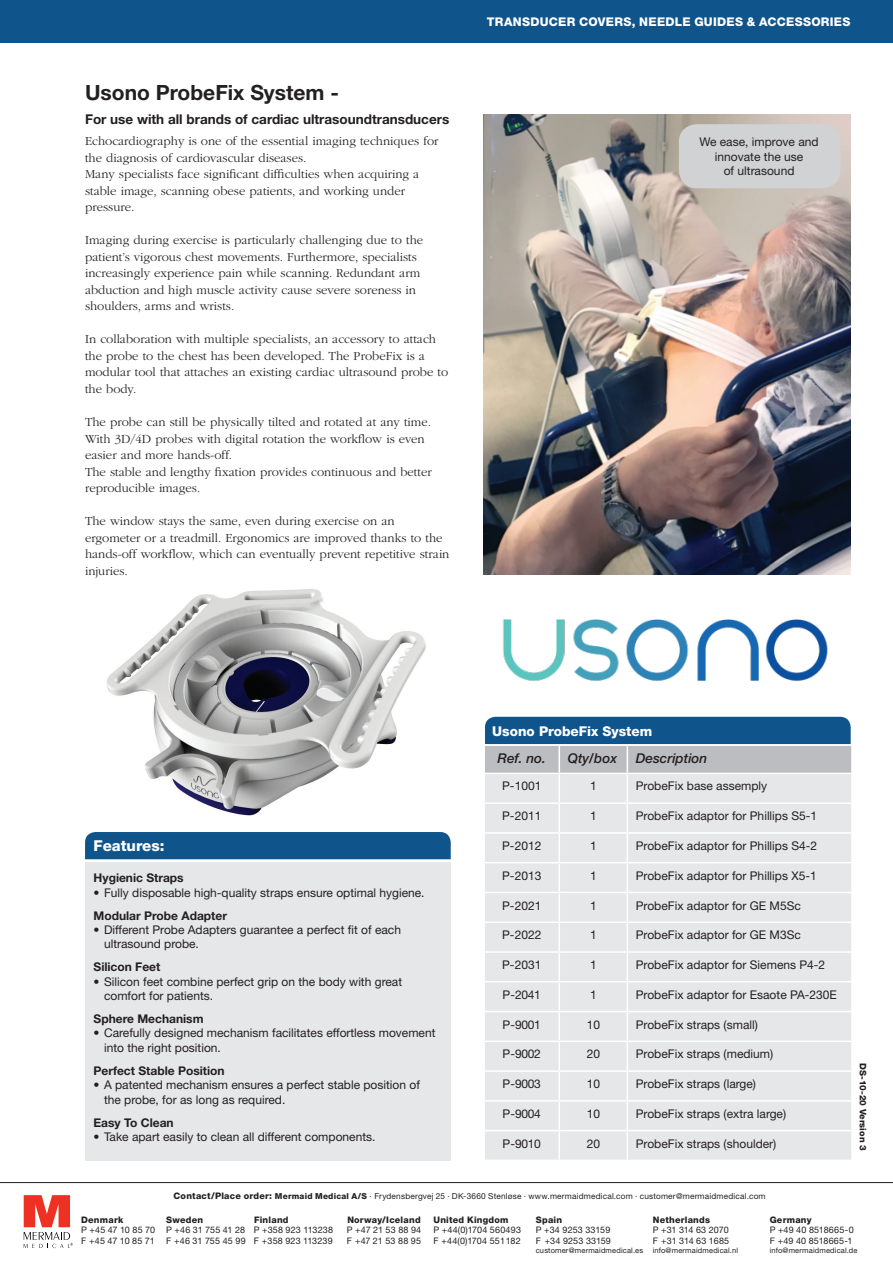
<style>
.page{position:relative;width:893px;height:1263px;background:#fff}
.page>*{position:absolute;margin:0;border:0;box-sizing:border-box;transform-origin:0 0}
.t1{font:700 21px "Helvetica Neue LT Std";color:#231f20}
.t2{font:800 15px "Helvetica Neue LT Std";color:#fff}
.t3{font:700 13.5px "Helvetica Neue LT Std";color:#231f20}
.t4{font:italic 500 13.5px "Helvetica Neue LT Std";color:#231f20}
.t5{font:800 13.5px "Helvetica Neue LT Std";color:#fff}
.t6{font:300 12.75px/16.5px "ITC Garamond Std";color:#231f20}
.t7{font:12px/14.4px "Helvetica Neue LT Std";color:#231f20}
.t8{font:700 12px "Helvetica Neue LT Std";color:#231f20}
.t9{font:800 12px "Helvetica Neue LT Std";letter-spacing:.025em;color:#fff}
.t10{font:9px/10.8px "Helvetica Neue LT Std";letter-spacing:.02em;color:#231f20}
.t11{font:800 9px "Helvetica Neue LT Std";letter-spacing:.025em;color:#231f20}
.t12{font:9px/10.8px "Helvetica Neue LT Std";letter-spacing:-.01em;color:#231f20}
.t13{font:9px/10.8px "Helvetica Neue LT Std";letter-spacing:-.005em;color:#231f20}
.t14{font:800 9px "Helvetica Neue LT Std";color:#231f20}
.t15{font:8.25px "Helvetica Neue LT Std";letter-spacing:.025em;color:#231f20}
.t16{font:7.5px "Helvetica Neue LT Std";letter-spacing:.02em;color:#231f20}
.s1{font-weight:800;font-size:9px}
.s2{font-weight:800}
</style>
<div class="page">
<hr style="left:0;top:1182px;width:893px;height:1px;background:#231f20">
<svg style="left:24px;top:1195px;width:49px;height:53px"></svg>
<div style="left:0;top:0;width:893px;height:43px;background:#10548c"></div>
<div style="left:85px;top:862px;width:366px;height:298px;background:#e6e7e9"></div>
<div style="left:85px;top:832px;width:366px;height:27px;background:#10548c"></div>
<svg style="left:484px;top:717px;width:368px;height:442px;background:#d8dde2"></svg>
<img style="left:483px;top:115px;width:368px;height:460px">
<div style="left:679px;top:124px;width:161px;height:64px;background:#d1d2d4;border-radius:18px"></div>
<img style="left:106px;top:589px;width:320px;height:227px">
<img style="left:503px;top:619px;width:325px;height:62px">
<p class="t1" style="left:85px;top:80px;width:255px">Usono ProbeFix System -</p>
<p class="t3" style="left:85px;top:111px;width:366px">For use with all brands of cardiac ultrasoundtransducers</p>
<p class="t6" style="left:85px;top:133px;width:355px">Echocardiography is one of the essential imaging techniques for the diagnosis of cardiovascular diseases.</p>
<p class="t6" style="left:85px;top:166px;width:336px">Many specialists face significant difficulties when acquiring a stable image, scanning obese patients, and working under pressure.</p>
<p class="t6" style="left:85px;top:232px;width:340px">Imaging during exercise is particularly challenging due to the patient’s vigorous chest movements. Furthermore, specialists increasingly experience pain while scanning. Redundant arm abduction and high muscle activity cause severe soreness in shoulders, arms and wrists.</p>
<p class="t6" style="left:85px;top:331px;width:365px">In collaboration with multiple specialists, an accessory to attach the probe to the chest has been developed. The ProbeFix is a modular tool that attaches an existing cardiac ultrasound probe to the body.</p>
<p class="t6" style="left:85px;top:414px;width:348px">The probe can still be physically tilted and rotated at any time.<br>With 3D/4D probes with digital rotation the workflow is even easier and more hands-off.</p>
<p class="t6" style="left:85px;top:463px;width:348px">The stable and lengthy fixation provides continuous and better reproducible images.</p>
<p class="t6" style="left:85px;top:513px;width:366px">The window stays the same, even during exercise on an ergometer or a treadmill. Ergonomics are improved thanks to the hands-off workflow, which can eventually prevent repetitive strain injuries.</p>
<p class="t9" style="left:487px;top:14px;width:365px">TRANSDUCER COVERS, NEEDLE GUIDES &amp; ACCESSORIES</p>
<p class="t7" style="left:700px;top:134px;width:120px">We ease, improve and</p>
<p class="t7" style="left:715px;top:149px;width:90px">innovate the use</p>
<p class="t7" style="left:724px;top:163px;width:72px">of ultrasound</p>
<p class="t2" style="left:94px;top:836px;width:72px">Features:</p>
<p class="t8" style="left:94px;top:871px;width:92px">Hygienic Straps</p>
<p class="t7" style="left:94px;top:885px;width:333px">• Fully disposable high-quality straps ensure optimal hygiene.</p>
<p class="t8" style="left:94px;top:908px;width:135px">Modular Probe Adapter</p>
<p class="t7" style="left:104px;top:922px;width:298px;text-indent:-10px">• Different Probe Adapters guarantee a perfect fit of each ultrasound probe.</p>
<p class="t8" style="left:94px;top:960px;width:68px">Silicon Feet</p>
<p class="t7" style="left:104px;top:974px;width:300px;text-indent:-10px">• Silicon feet combine perfect grip on the body with great comfort for patients.</p>
<p class="t8" style="left:94px;top:1011px;width:111px">Sphere Mechanism</p>
<p class="t7" style="left:104px;top:1026px;width:333px;text-indent:-10px">• Carefully designed mechanism facilitates effortless movement into the right position.</p>
<p class="t8" style="left:94px;top:1063px;width:133px">Perfect Stable Position</p>
<p class="t7" style="left:104px;top:1077px;width:317px;text-indent:-10px">• A patented mechanism ensures a perfect stable position of the probe, for as long as required.</p>
<p class="t8" style="left:94px;top:1115px;width:82px">Easy To Clean</p>
<p class="t7" style="left:94px;top:1129px;width:283px">• Take apart easily to clean all different components.</p>
<p class="t5" style="left:492px;top:723px;width:162px">Usono ProbeFix System</p>
<p class="t4" style="left:498px;top:750px;width:50px">Ref. no.</p>
<p class="t4" style="left:568px;top:750px;width:51px">Qty/box</p>
<p class="t4" style="left:636px;top:750px;width:73px">Description</p>
<p class="t7" style="left:502px;top:779px;width:41px">P-1001</p>
<p class="t7" style="left:590px;top:779px;width:8px">1</p>
<p class="t7" style="left:636px;top:779px;width:133px">ProbeFix base assemply</p>
<p class="t7" style="left:502px;top:809px;width:41px">P-2011</p>
<p class="t7" style="left:590px;top:809px;width:8px">1</p>
<p class="t7" style="left:636px;top:809px;width:183px">ProbeFix adaptor for Phillips S5-1</p>
<p class="t7" style="left:502px;top:838px;width:41px">P-2012</p>
<p class="t7" style="left:590px;top:838px;width:8px">1</p>
<p class="t7" style="left:636px;top:838px;width:183px">ProbeFix adaptor for Phillips S4-2</p>
<p class="t7" style="left:502px;top:868px;width:41px">P-2013</p>
<p class="t7" style="left:590px;top:868px;width:8px">1</p>
<p class="t7" style="left:636px;top:868px;width:182px">ProbeFix adaptor for Phillips X5-1</p>
<p class="t7" style="left:502px;top:898px;width:41px">P-2021</p>
<p class="t7" style="left:590px;top:898px;width:8px">1</p>
<p class="t7" style="left:636px;top:898px;width:167px">ProbeFix adaptor for GE M5Sc</p>
<p class="t7" style="left:502px;top:928px;width:41px">P-2022</p>
<p class="t7" style="left:590px;top:928px;width:8px">1</p>
<p class="t7" style="left:636px;top:928px;width:167px">ProbeFix adaptor for GE M3Sc</p>
<p class="t7" style="left:502px;top:957px;width:41px">P-2031</p>
<p class="t7" style="left:590px;top:957px;width:8px">1</p>
<p class="t7" style="left:636px;top:957px;width:191px">ProbeFix adaptor for Siemens P4-2</p>
<p class="t7" style="left:503px;top:987px;width:40px">P-2041</p>
<p class="t7" style="left:590px;top:987px;width:8px">1</p>
<p class="t7" style="left:636px;top:987px;width:202px">ProbeFix adaptor for Esaote PA-230E</p>
<p class="t7" style="left:503px;top:1017px;width:40px">P-9001</p>
<p class="t7" style="left:587px;top:1017px;width:15px">10</p>
<p class="t7" style="left:636px;top:1017px;width:124px">ProbeFix straps (small)</p>
<p class="t7" style="left:503px;top:1047px;width:40px">P-9002</p>
<p class="t7" style="left:587px;top:1047px;width:15px">20</p>
<p class="t7" style="left:636px;top:1047px;width:139px">ProbeFix straps (medium)</p>
<p class="t7" style="left:503px;top:1076px;width:40px">P-9003</p>
<p class="t7" style="left:587px;top:1076px;width:15px">10</p>
<p class="t7" style="left:636px;top:1076px;width:122px">ProbeFix straps (large)</p>
<p class="t7" style="left:503px;top:1106px;width:40px">P-9004</p>
<p class="t7" style="left:587px;top:1106px;width:15px">10</p>
<p class="t7" style="left:636px;top:1106px;width:152px">ProbeFix straps (extra large)</p>
<p class="t7" style="left:503px;top:1136px;width:40px">P-9010</p>
<p class="t7" style="left:587px;top:1136px;width:15px">20</p>
<p class="t7" style="left:636px;top:1136px;width:142px">ProbeFix straps (shoulder)</p>
<p class="t15" style="left:174px;top:1191px;width:594px"><span class="s1">Contact/Place order:</span> <span class="s2">Mermaid Medical A/S</span> ∙ Frydensbergvej 25 ∙ DK-3660 Stenløse ∙ www.mermaidmedical.com ∙ customer@mermaidmedical.com</p>
<p class="t14" style="left:868px;top:1063px;width:89px;rotate:90deg">DS-10-20 Version 3</p>
<p class="t11" style="left:81px;top:1214px;width:44px">Denmark</p>
<p class="t13" style="left:81px;top:1225px;width:75px">P +45 47 10 85 70<br>F +45 47 10 85 71</p>
<p class="t11" style="left:166px;top:1214px;width:38px">Sweden</p>
<p class="t10" style="left:166px;top:1225px;width:81px">P +46 31 755 41 28<br>F +46 31 755 45 99</p>
<p class="t11" style="left:254px;top:1214px;width:36px">Finland</p>
<p class="t10" style="left:254px;top:1225px;width:81px">P +358 923 113238<br>F +358 923 113239</p>
<p class="t11" style="left:347px;top:1214px;width:75px">Norway/Iceland</p>
<p class="t10" style="left:347px;top:1225px;width:76px">P +47 21 53 88 94<br>F +47 21 53 88 95</p>
<p class="t11" style="left:433px;top:1214px;width:77px">United Kingdom</p>
<p class="t10" style="left:433px;top:1225px;width:89px">P +44(0)1704 560493<br>F +44(0)1704 551182</p>
<p class="t11" style="left:536px;top:1214px;width:28px">Spain</p>
<p class="t10" style="left:536px;top:1225px;width:77px">P +34 9253 33159<br>F +34 9253 33159</p>
<p class="t16" style="left:536px;top:1246px;width:109px">customer@mermaidmedical.es</p>
<p class="t11" style="left:653px;top:1214px;width:59px">Netherlands</p>
<p class="t12" style="left:653px;top:1225px;width:78px">P +31 314 63 2070<br>F +31 314 63 1685</p>
<p class="t16" style="left:653px;top:1246px;width:87px">info@mermaidmedical.nl</p>
<p class="t11" style="left:770px;top:1214px;width:43px">Germany</p>
<p class="t10" style="left:770px;top:1225px;width:86px">P +49 40 8518665-0<br>F +49 40 8518665-1</p>
<p class="t16" style="left:770px;top:1246px;width:89px">info@mermaidmedical.de</p>
</div>
